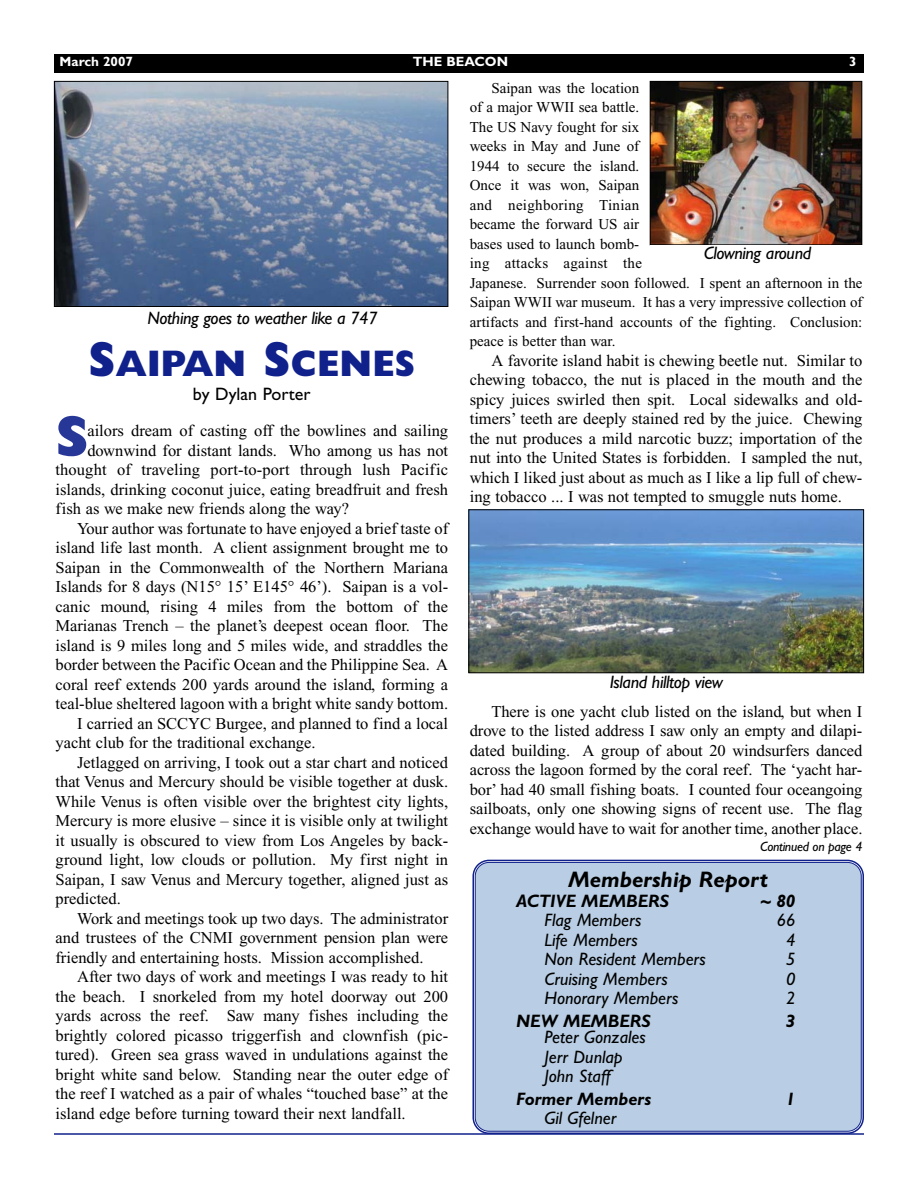
<style>
.page{position:relative;width:918px;height:1188px;background:#fff}
.page>*{position:absolute;margin:0;border:0;box-sizing:border-box;transform-origin:0 0}
.t1{font:800 57.75px "Gill Sans";color:#273797}
.t2{font:800 37.2px "Gill Sans";color:#10218b;scale:.95 1}
.t3{font:italic 700 22.5px "Gill Sans";color:#000}
.t4{font:italic 18px/19.5px "Gill Sans";color:#000}
.t5{font:italic 18px "Gill Sans";letter-spacing:-.02em;color:#000}
.t6{font:italic 700 18px "Gill Sans";color:#000}
.t7{font:18px "Gill Sans";color:#000}
.t8{font:16.5px/19.5px "Times New Roman";color:#000;text-align:justify}
.t9{font:15px/19.5px "Times New Roman";color:#000}
.t10{font:700 13.5px "Gill Sans";color:#fff}
.t11{font:italic 13.5px "Gill Sans";letter-spacing:-.02em;color:#000}
.s1{font-size:49.5px}
</style>
<div class="page">
<div style="left:54px;top:54px;width:810px;height:19px;background:#000"></div>
<img style="left:56px;top:83px;width:390px;height:222px">
<div style="left:54px;top:81px;width:394px;height:226px;border:1px solid #000"></div>
<img style="left:652px;top:83px;width:208px;height:160px">
<div style="left:650px;top:81px;width:212px;height:164px;border:1px solid #000"></div>
<hr style="left:54px;top:1133px;width:810px;height:2px;background:#10218b">
<svg style="left:472px;top:859px;width:392px;height:276px;background:#6b75b7"></svg>
<div style="left:475px;top:862px;width:387px;height:270px;background:#b9cee4"></div>
<img style="left:470px;top:511px;width:392px;height:160px">
<div style="left:468px;top:509px;width:396px;height:164px;border:1px solid #000"></div>
<p class="t10" style="left:60px;top:57px;width:75px">March 2007</p>
<p class="t10" style="left:413px;top:57px;width:97px">THE BEACON</p>
<p class="t10" style="left:849px;top:57px;width:9px">3</p>
<p class="t5" style="left:148px;top:312px;width:232px">Nothing goes to weather like a 747</p>
<h2 class="t2" style="left:89px;top:351px;width:345px"><span class="s1">S</span>AIPAN <span class="s1">S</span>CENES</h2>
<p class="t7" style="left:193px;top:388px;width:119px">by Dylan Porter</p>
<h1 class="t1" style="left:55px;top:416px;width:35px">S</h1>
<p class="t8" style="left:87px;top:423px;width:362px">ailors dream of casting off the bowlines and sailing</p>
<p class="t8" style="left:87px;top:442px;width:362px">downwind for distant lands. Who among us has not</p>
<p class="t8" style="left:56px;top:462px;width:394px">thought of traveling port-to-port through lush Pacific</p>
<p class="t8" style="left:56px;top:481px;width:394px">islands, drinking coconut juice, eating breadfruit and fresh</p>
<p class="t8" style="left:56px;top:501px;width:295px">fish as we make new friends along the way?</p>
<p class="t8" style="left:77px;top:520px;width:373px">Your author was fortunate to have enjoyed a brief taste of</p>
<p class="t8" style="left:56px;top:540px;width:394px">island life last month. A client assignment brought me to</p>
<p class="t8" style="left:56px;top:559px;width:394px">Saipan in the Commonwealth of the Northern Mariana</p>
<p class="t8" style="left:56px;top:579px;width:394px">Islands for 8 days (N15° 15’ E145° 46’). Saipan is a vol-</p>
<p class="t8" style="left:56px;top:598px;width:394px">canic mound, rising 4 miles from the bottom of the</p>
<p class="t8" style="left:56px;top:618px;width:394px">Marianas Trench – the planet’s deepest ocean floor. The</p>
<p class="t8" style="left:56px;top:637px;width:394px">island is 9 miles long and 5 miles wide, and straddles the</p>
<p class="t8" style="left:56px;top:657px;width:394px">border between the Pacific Ocean and the Philippine Sea. A</p>
<p class="t8" style="left:56px;top:676px;width:394px">coral reef extends 200 yards around the island, forming a</p>
<p class="t8" style="left:56px;top:696px;width:394px">teal-blue sheltered lagoon with a bright white sandy bottom.</p>
<p class="t8" style="left:77px;top:715px;width:373px">I carried an SCCYC Burgee, and planned to find a local</p>
<p class="t8" style="left:56px;top:735px;width:262px">yacht club for the traditional exchange.</p>
<p class="t8" style="left:77px;top:754px;width:373px">Jetlagged on arriving, I took out a star chart and noticed</p>
<p class="t8" style="left:56px;top:774px;width:394px">that Venus and Mercury should be visible together at dusk.</p>
<p class="t8" style="left:56px;top:793px;width:394px">While Venus is often visible over the brightest city lights,</p>
<p class="t8" style="left:56px;top:813px;width:394px">Mercury is more elusive – since it is visible only at twilight</p>
<p class="t8" style="left:56px;top:832px;width:394px">it usually is obscured to view from Los Angeles by back-</p>
<p class="t8" style="left:56px;top:852px;width:394px">ground light, low clouds or pollution. My first night in</p>
<p class="t8" style="left:56px;top:871px;width:394px">Saipan, I saw Venus and Mercury together, aligned just as</p>
<p class="t8" style="left:56px;top:891px;width:67px">predicted.</p>
<p class="t8" style="left:77px;top:910px;width:373px">Work and meetings took up two days. The administrator</p>
<p class="t8" style="left:56px;top:930px;width:394px">and trustees of the CNMI government pension plan were</p>
<p class="t8" style="left:56px;top:949px;width:370px">friendly and entertaining hosts. Mission accomplished.</p>
<p class="t8" style="left:77px;top:969px;width:373px">After two days of work and meetings I was ready to hit</p>
<p class="t8" style="left:56px;top:988px;width:394px">the beach. I snorkeled from my hotel doorway out 200</p>
<p class="t8" style="left:56px;top:1008px;width:394px">yards across the reef. Saw many fishes including the</p>
<p class="t8" style="left:56px;top:1027px;width:394px">brightly colored picasso triggerfish and clownfish (pic-</p>
<p class="t8" style="left:56px;top:1047px;width:394px">tured). Green sea grass waved in undulations against the</p>
<p class="t8" style="left:56px;top:1066px;width:394px">bright white sand below. Standing near the outer edge of</p>
<p class="t8" style="left:56px;top:1086px;width:394px">the reef I watched as a pair of whales “touched base” at the</p>
<p class="t8" style="left:56px;top:1105px;width:352px">island edge before turning toward their next landfall.</p>
<p class="t9" style="left:470px;top:80px;width:394px;text-indent:22px">Saipan was the location<br>of a major WWII sea battle.<br>The US Navy fought for six<br>weeks in May and June of<br>1944 to secure the island.<br>Once it was won, Saipan<br>and neighboring Tinian<br>became the forward US air<br>bases used to launch bomb-<br>ing attacks against the<br>Japanese. Surrender soon followed. I spent an afternoon in the<br>Saipan WWII war museum. It has a very impressive collection of artifacts and first-hand accounts of the fighting. Conclusion: peace is better than war.</p>
<p class="t8" style="left:470px;top:352px;width:394px;text-indent:22px">A favorite island habit is chewing beetle nut. Similar to chewing tobacco, the nut is placed in the mouth and the spicy juices swirled then spit. Local sidewalks and old&shy;timers’ teeth are deeply stained red by the juice. Chewing the nut produces a mild narcotic buzz; importation of the nut into the United States is forbidden. I sampled the nut, which I liked just about as much as I like a lip full of chew&shy;ing tobacco ... I was not tempted to smuggle nuts home.</p>
<p class="t5" style="left:704px;top:247px;width:109px">Clowning around</p>
<p class="t5" style="left:610px;top:676px;width:115px">Island hilltop view</p>
<p class="t8" style="left:470px;top:703px;width:394px;text-indent:22px">There is one yacht club listed on the island, but when I drove to the listed address I saw only an empty and dilapi&shy;dated building. A group of about 20 windsurfers danced across the lagoon formed by the coral reef. The ‘yacht har&shy;bor’ had 40 small fishing boats. I counted four oceangoing sailboats, only one showing signs of recent use. The flag exchange would have to wait for another time, another place.</p>
<p class="t11" style="left:760px;top:842px;width:104px">Continued on page 4</p>
<h3 class="t3" style="left:569px;top:872px;width:201px">Membership Report</h3>
<p class="t6" style="left:516px;top:894px;width:154px">ACTIVE MEMBERS</p>
<p class="t6" style="left:760px;top:894px;width:37px">~ 80</p>
<p class="t4" style="left:544px;top:912px;width:99px">Flag Members</p>
<p class="t4" style="left:777px;top:912px;width:20px">66</p>
<p class="t4" style="left:544px;top:932px;width:95px">Life Members</p>
<p class="t4" style="left:786px;top:932px;width:11px">4</p>
<p class="t4" style="left:544px;top:951px;width:163px">Non Resident Members</p>
<p class="t4" style="left:786px;top:951px;width:11px">5</p>
<p class="t4" style="left:544px;top:971px;width:125px">Cruising Members</p>
<p class="t4" style="left:786px;top:971px;width:11px">0</p>
<p class="t4" style="left:544px;top:990px;width:135px">Honorary Members</p>
<p class="t4" style="left:786px;top:990px;width:11px">2</p>
<p class="t6" style="left:516px;top:1014px;width:136px">NEW MEMBERS</p>
<p class="t6" style="left:786px;top:1014px;width:11px">3</p>
<p class="t4" style="left:544px;top:1029px;width:103px">Peter Gonzales<br>Jerr Dunlap<br>John Staff</p>
<p class="t6" style="left:516px;top:1092px;width:136px">Former Members</p>
<p class="t6" style="left:786px;top:1092px;width:11px">1</p>
<p class="t4" style="left:544px;top:1110px;width:73px">Gil Gfelner</p>
</div>
